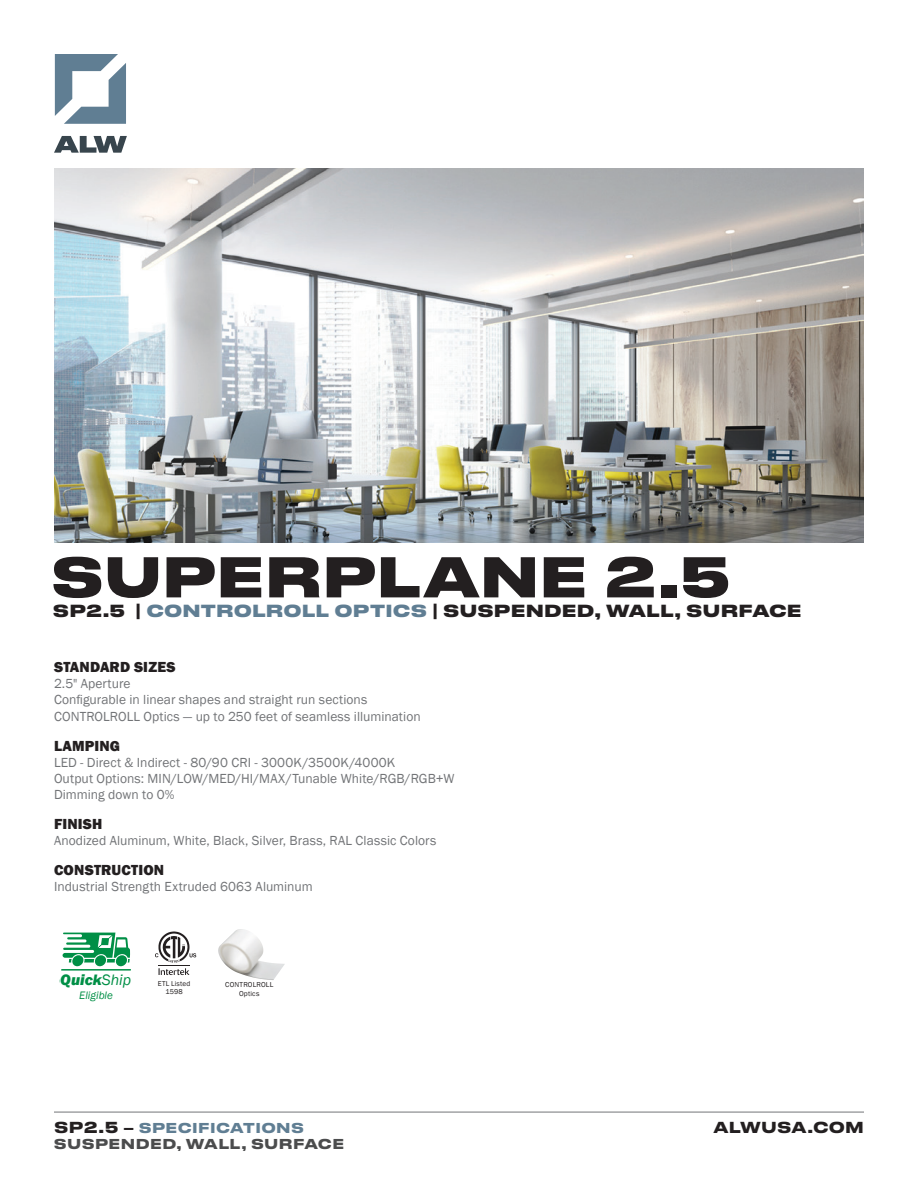
<style>
.page{position:relative;width:918px;height:1188px;background:#fff}
.page>*{position:absolute;margin:0;border:0;box-sizing:border-box;transform-origin:0 0}
.t1{font:800 54px "Druk Text Wide";letter-spacing:-.005em;color:#231f20}
.t2{font:800 16.5px "Druk Text Wide";letter-spacing:.005em;color:#231f20}
.t3{font:italic 800 15.6px "Franklin Gothic";color:#008f46}
.t4{font:800 15px "Franklin Gothic";letter-spacing:.01em;color:#231f20}
.t5{font:700 15px "Druk Text Wide";letter-spacing:.01em;color:#231f20}
.t6{font:13.5px/16.2px "Franklin Gothic";letter-spacing:.005em;color:#727477}
.t7{font:700 13.5px/16.2px "Druk Text Wide";letter-spacing:.025em;color:#4b4c4d}
.t8{font:italic 11.1px "Franklin Gothic";color:#008f46}
.t9{font:7.35px/8.9px "Franklin Gothic";letter-spacing:.02em;color:#231f20;text-align:center}
.t10{font:7.2px/8.7px "Franklin Gothic";letter-spacing:.02em;color:#231f20;text-align:center}
.s1{color:#607e93}
.s2{font-weight:400}
.s3{font-size:15px;color:#231f20}
.s4{color:#231f20}
</style>
<div class="page">
<hr style="left:54px;top:1112px;width:810px;height:1px;background:#727477">
<svg style="left:54px;top:136px;width:73px;height:17px"></svg>
<svg style="left:55px;top:54px;width:71px;height:70px"></svg>
<svg style="left:155px;top:932px;width:41px;height:43px"></svg>
<img style="left:54px;top:169px;width:810px;height:373px">
<svg style="left:63px;top:933px;width:67px;height:33px"></svg>
<hr style="left:61px;top:969px;width:70px;height:2px;background:#008f46">
<svg style="left:228px;top:929px;width:13px;height:9px"></svg>
<h1 class="t1" style="left:51px;top:530px;width:681px">SUPERPLANE 2.5</h1>
<p class="t2" style="left:53px;top:597px;width:750px">SP2.5 | <span class="s1">CONTROLROLL OPTICS</span> | SUSPENDED, WALL, SURFACE</p>
<p class="t4" style="left:54px;top:657px;width:123px">STANDARD SIZES</p>
<p class="t6" style="left:54px;top:676px;width:368px">2.5" Aperture<br>Configurable in linear shapes and straight run sections<br>CONTROLROLL Optics — up to 250 feet of seamless illumination</p>
<p class="t4" style="left:54px;top:736px;width:68px">LAMPING</p>
<p class="t6" style="left:54px;top:754px;width:402px">LED - Direct &amp; Indirect - 80/90 CRI - 3000K/3500K/4000K<br>Output Options: MIN/LOW/MED/HI/MAX/Tunable White/RGB/RGB+W<br>Dimming down to 0%</p>
<p class="t4" style="left:54px;top:814px;width:50px">FINISH</p>
<p class="t6" style="left:54px;top:833px;width:384px">Anodized Aluminum, White, Black, Silver, Brass, RAL Classic Colors</p>
<p class="t4" style="left:54px;top:860px;width:112px">CONSTRUCTION</p>
<p class="t6" style="left:54px;top:879px;width:260px">Industrial Strength Extruded 6063 Aluminum</p>
<p class="t3" style="left:60px;top:970px;width:72px">Quick<span class="s2">Ship</span></p>
<p class="t8" style="left:79px;top:988px;width:35px">Eligible</p>
<p class="t9" style="left:225px;top:981px;width:49px">CONTROLROLL<br>Optics</p>
<p class="t10" style="left:158px;top:979px;width:34px">ETL Listed<br>1598</p>
<p class="t7" style="left:54px;top:1118px;width:292px"><span class="s3">SP2.5</span> <span class="s4">–</span> <span class="s1">SPECIFICATIONS<br></span>SUSPENDED, WALL, SURFACE</p>
<p class="t5" style="left:713px;top:1114px;width:152px">ALWUSA.COM</p>
</div>
